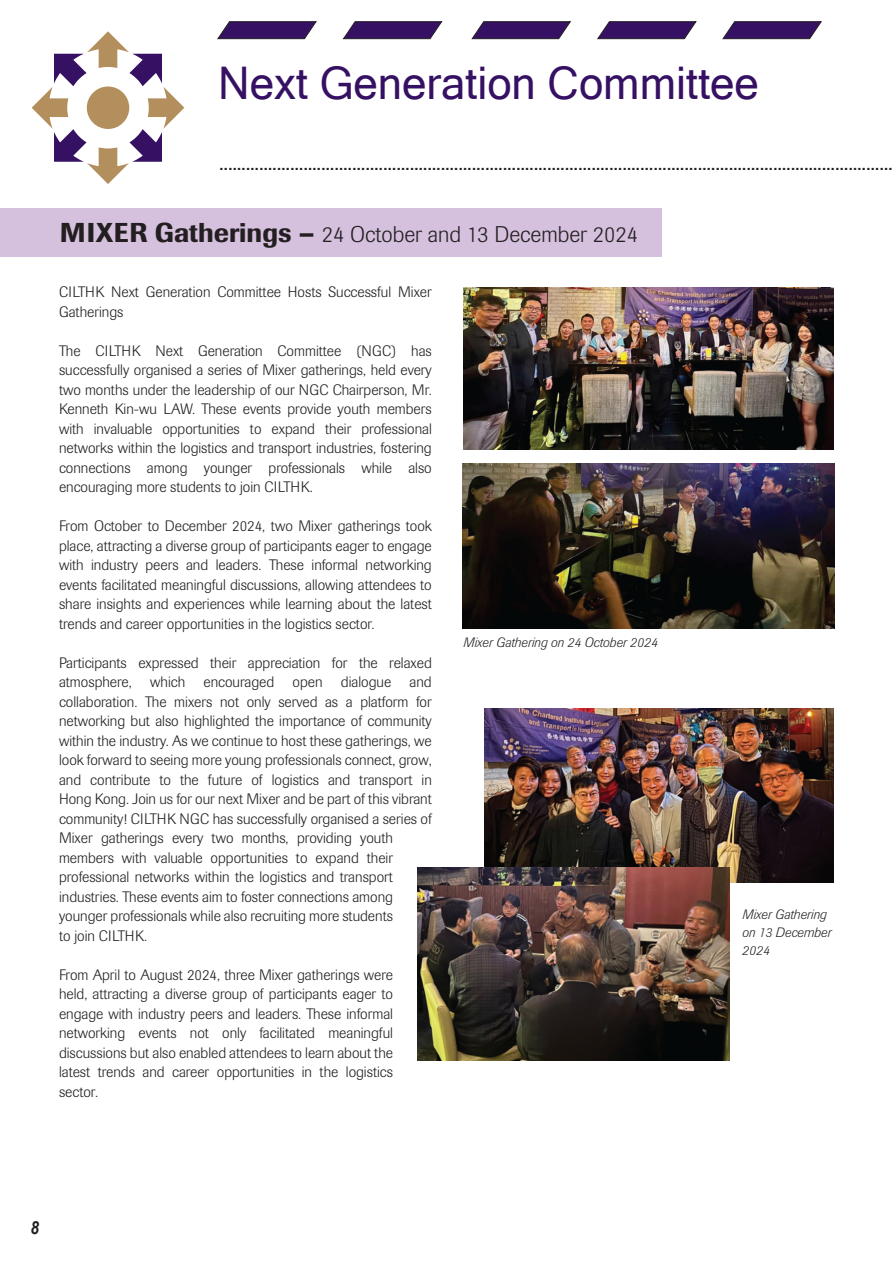
<style>
.page{position:relative;width:893px;height:1263px;background:#fff}
.page>*{position:absolute;margin:0;border:0;box-sizing:border-box;transform-origin:0 0}
.t1{font:45px "Microsoft Sans Serif";color:#361163}
.t2{font:22.5px "Microsoft Sans Serif";color:#231f20}
.t3{font:300 22.5px "Imago";color:#231f20}
.t4{font:italic 700 18px "Arial";color:#231f20;scale:.85 1}
.t5{font:300 15px/19.5px "Imago";color:#231f20;text-align:justify}
.t6{font:italic 300 13.5px/18px "Imago";color:#231f20}
.s1{font-weight:500;font-size:27px}
</style>
<div class="page">
<svg style="left:217px;top:21px;width:99px;height:18px;background:#4c2f6e"></svg>
<svg style="left:343px;top:21px;width:99px;height:18px;background:#4c2f6e"></svg>
<svg style="left:471px;top:21px;width:100px;height:18px;background:#4e3170"></svg>
<svg style="left:597px;top:21px;width:99px;height:18px;background:#4c2f6e"></svg>
<svg style="left:722px;top:21px;width:100px;height:18px;background:#4e3170"></svg>
<svg style="left:32px;top:31px;width:152px;height:153px"></svg>
<div style="left:87px;top:86px;width:42px;height:43px;background:#b38f5e;border-radius:50%"></div>
<div style="left:0;top:208px;width:662px;height:49px;background:#d5c0dd"></div>
<img style="left:463px;top:288px;width:370px;height:162px">
<img style="left:463px;top:463px;width:372px;height:165px">
<img style="left:484px;top:708px;width:350px;height:175px">
<img style="left:418px;top:867px;width:312px;height:194px">
<h1 class="t1" style="left:218px;top:58px;width:542px">Next Generation Committee</h1>
<h2 class="t2" style="left:218px;top:150px;width:677px">........................................................................................................................................................</h2>
<h2 class="t3" style="left:60px;top:222px;width:580px"><span class="s1">MIXER Gatherings –</span> 24 October and 13 December 2024</h2>
<p class="t5" style="left:59px;top:283px;width:374px">CILTHK Next Generation Committee Hosts Successful Mixer<br>Gatherings</p>
<p class="t5" style="left:59px;top:341px;width:374px">The CILTHK Next Generation Committee (NGC) has successfully organised a series of Mixer gatherings, held every two months under the leadership of our NGC Chairperson, Mr.<br>Kenneth Kin-wu LAW. These events provide youth members with invaluable opportunities to expand their professional networks within the logistics and transport industries, fostering connections among younger professionals while also encouraging more students to join CILTHK.</p>
<p class="t5" style="left:59px;top:517px;width:374px">From October to December 2024, two Mixer gatherings took place, attracting a diverse group of participants eager to engage with industry peers and leaders. These informal networking events facilitated meaningful discussions, allowing attendees to share insights and experiences while learning about the latest trends and career opportunities in the logistics sector.</p>
<p class="t5" style="left:59px;top:653px;width:374px;text-align:left">Participants expressed their appreciation for the relaxed atmosphere, which encouraged open dialogue and collaboration. The mixers not only served as a platform for networking but also highlighted the importance of community within the industry. As we continue to host these gatherings, we look forward to seeing more young professionals connect, grow, and contribute to the future of logistics and transport in Hong Kong. Join us for our next Mixer and be part of this vibrant community! CILTHK NGC has successfully organised a series of Mixer gatherings every two months, providing youth members with valuable opportunities to expand their professional networks within the logistics and transport industries. These events aim to foster connections among younger professionals while also recruiting more students<br>to join CILTHK.</p>
<p class="t5" style="left:59px;top:965px;width:335px">From April to August 2024, three Mixer gatherings were held, attracting a diverse group of participants eager to engage with industry peers and leaders. These informal networking events not only facilitated meaningful discussions but also enabled attendees to learn about the latest trends and career opportunities in the logistics sector.</p>
<p class="t6" style="left:463px;top:634px;width:196px">Mixer Gathering on 24 October 2024</p>
<p class="t6" style="left:742px;top:906px;width:91px">Mixer Gathering on 13 December<br>2024</p>
<p class="t4" style="left:30px;top:1216px;width:12px">8</p>
</div>
